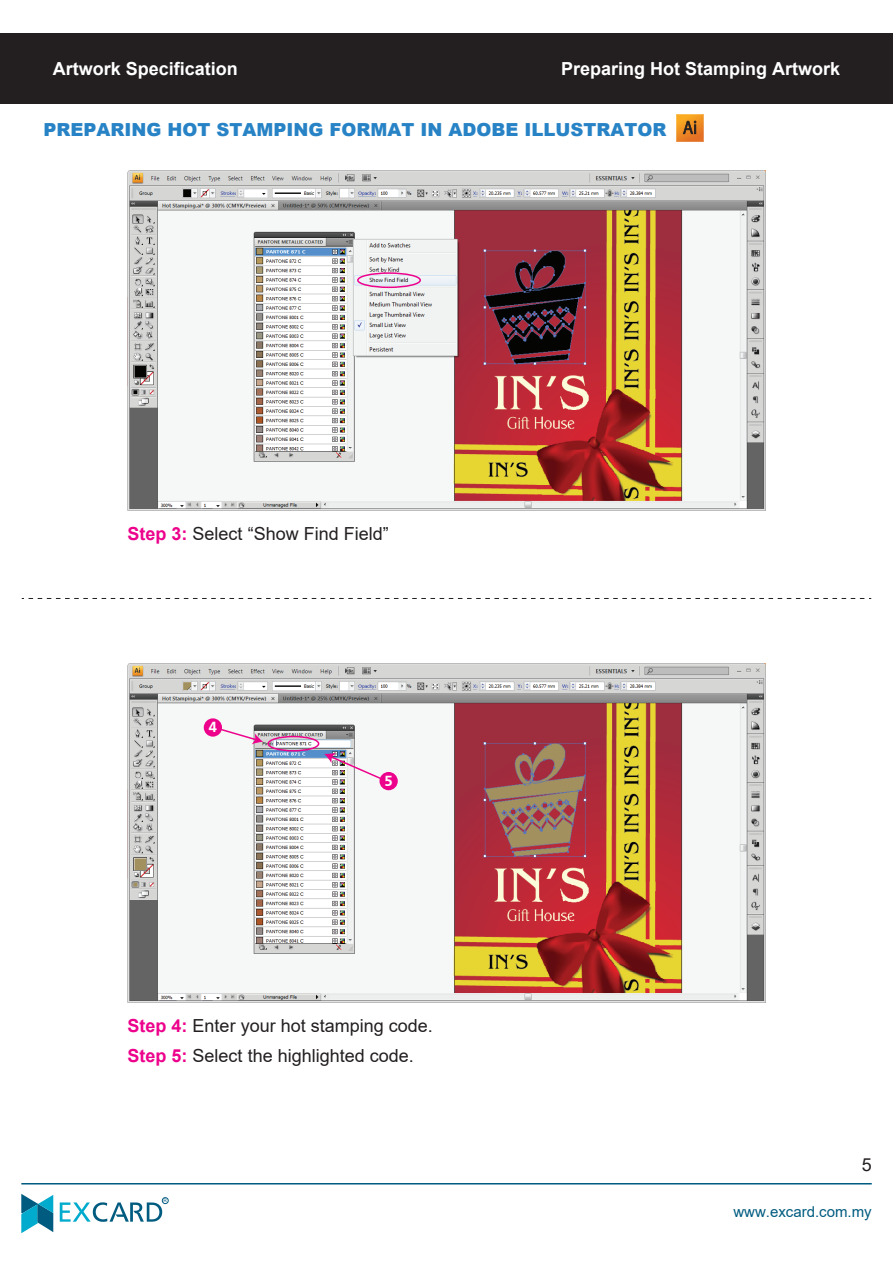
<style>
.page{position:relative;width:893px;height:1263px;background:#fff}
.page>*{position:absolute;margin:0;border:0;box-sizing:border-box;transform-origin:0 0}
.t1{font:18px/30px "Arial";color:#231f20}
.t2{font:700 18px "Arial";color:#fff}
.t3{font:900 18px "Arial";color:#2783c5}
.t4{font:700 15.3px "Frutiger";color:#fff}
.t5{font:15px "Arial";color:#005b80}
.t6{font:4.8px "Arial";color:#005b80}
.s1{font-weight:700;color:#ed028c}
</style>
<div class="page">
<img style="left:128px;top:171px;width:637px;height:339px">
<div style="left:357px;top:272px;width:64px;height:16px;border:2px solid #ed028c;border-radius:50%"></div>
<img style="left:128px;top:663px;width:637px;height:340px">
<div style="left:267px;top:736px;width:52px;height:15px;border:2px solid #ed028c;border-radius:50%"></div>
<div style="left:204px;top:718px;width:18px;height:19px;background:#ed028c;border-radius:50%"></div>
<div style="left:379px;top:772px;width:19px;height:18px;background:#ed028c;border-radius:50%"></div>
<svg style="left:219px;top:728px;width:44px;height:16px"></svg>
<svg style="left:324px;top:753px;width:62px;height:29px"></svg>
<svg style="left:676px;top:114px;width:27px;height:28px"></svg>
<svg style="left:22px;top:598px;width:849px;height:1px"></svg>
<div style="left:0;top:33px;width:893px;height:71px;background:#231f20"></div>
<hr style="left:21px;top:1183px;width:851px;height:1px;background:#005b80">
<svg style="left:21px;top:1194px;width:32px;height:39px"></svg>
<svg style="left:60px;top:1202px;width:102px;height:20px"></svg>
<div style="left:162px;top:1197px;width:6px;height:7px;border:1px solid #005b80;border-radius:50%"></div>
<p class="t2" style="left:53px;top:56px;width:187px">Artwork Specification</p>
<p class="t2" style="left:561px;top:56px;width:281px">Preparing Hot Stamping Artwork</p>
<p class="t3" style="left:44px;top:117px;width:624px">PREPARING HOT STAMPING FORMAT IN ADOBE ILLUSTRATOR</p>
<p class="t1" style="left:128px;top:518px;width:263px"><span class="s1">Step 3:</span> Select “Show Find Field”</p>
<p class="t4" style="left:209px;top:718px;width:10px">4</p>
<p class="t4" style="left:384px;top:772px;width:10px">5</p>
<p class="t1" style="left:128px;top:1010px;width:307px"><span class="s1">Step 4:</span> Enter your hot stamping code.<br><span class="s1">Step 5:</span> Select the highlighted code.</p>
<p class="t6" style="left:164px;top:1197px;width:5px">R</p>
<p class="t1" style="left:862px;top:1149px;width:12px">5</p>
<p class="t5" style="left:733px;top:1202px;width:140px">www.excard.com.my</p>
</div>
